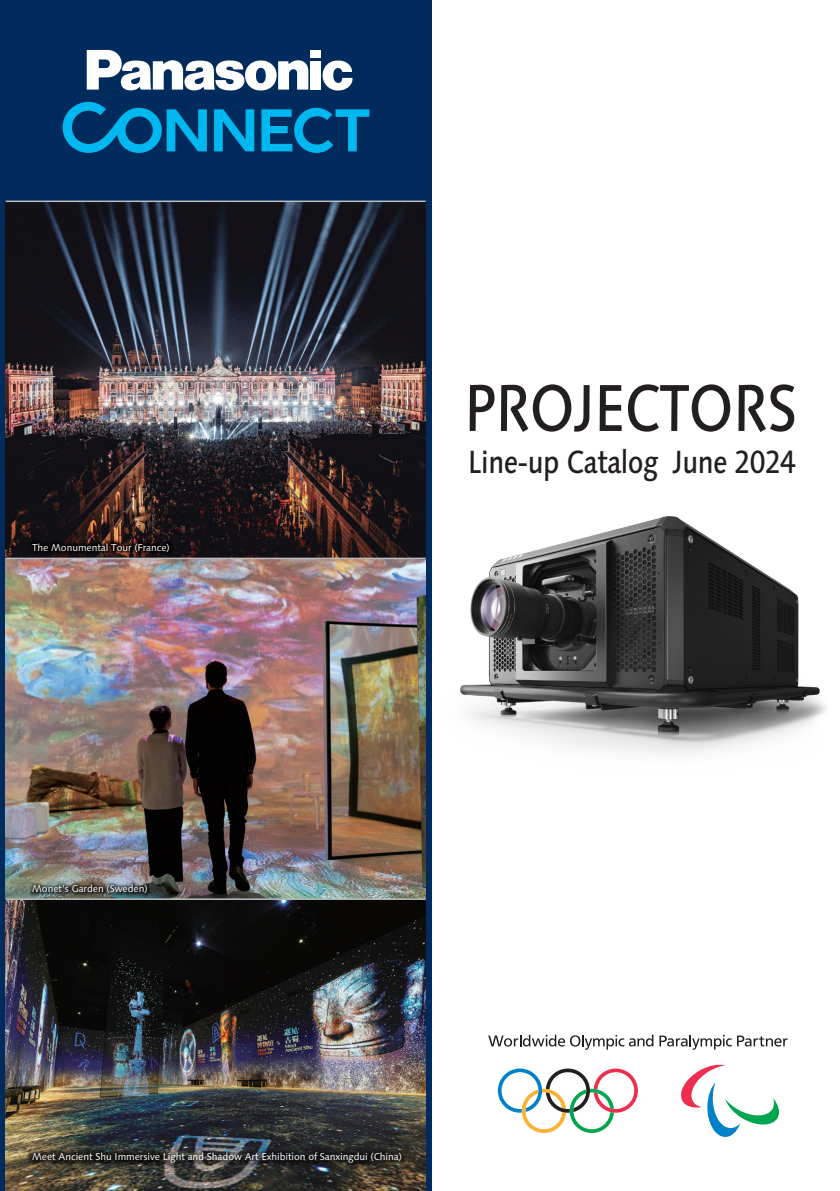
<style>
.page{position:relative;width:840px;height:1191px;background:#fff}
.page>*{position:absolute;margin:0;border:0;box-sizing:border-box;transform-origin:0 0}
.t1{font:500 66px "Syntax Next LT Pro";letter-spacing:-.025em;color:#231f20;scale:.84 1}
.t2{font:500 32px "Syntax Next LT Pro";letter-spacing:-.02em;color:#231f20;scale:.85 1}
.t3{font:10px "Syntax Next LT Pro";letter-spacing:-.01em;color:#fff}
</style>
<div class="page">
<img style="left:431px;top:467px;width:395px;height:316px">
<svg style="left:497px;top:1068px;width:140px;height:65px"></svg>
<svg style="left:681px;top:1064px;width:98px;height:73px"></svg>
<svg style="left:488px;top:1034px;width:165px;height:15px"></svg>
<svg style="left:659px;top:1034px;width:128px;height:15px"></svg>
<div style="left:0;top:0;width:431px;height:1191px;background:#002b5c"></div>
<img style="left:6px;top:202px;width:419px;height:989px">
<div style="left:310px;top:50px;width:11px;height:7px;background:#fff"></div>
<svg style="left:322px;top:60px;width:30px;height:31px"></svg>
<div style="left:310px;top:61px;width:11px;height:29px;background:#fff"></div>
<svg style="left:87px;top:50px;width:221px;height:41px"></svg>
<svg style="left:214px;top:109px;width:40px;height:42px"></svg>
<svg style="left:261px;top:108px;width:108px;height:45px"></svg>
<svg style="left:63px;top:102px;width:144px;height:51px"></svg>
<hr style="left:6px;top:200px;width:419px;height:2px;background:#bcbdc0">
<img style="left:28px;top:538px;width:147px;height:19px">
<img style="left:31px;top:541px;width:141px;height:15px">
<img style="left:27px;top:1147px;width:382px;height:23px">
<img style="left:30px;top:1149px;width:377px;height:19px">
<hr style="left:6px;top:557px;width:419px;height:2px;background:#bcbdc0">
<hr style="left:6px;top:898px;width:419px;height:2px;background:#bcbdc0">
<img style="left:28px;top:879px;width:125px;height:20px">
<img style="left:31px;top:882px;width:119px;height:15px">
<p class="t3" style="left:32px;top:541px;width:139px">The Monumental Tour (France)</p>
<h1 class="t1" style="left:463px;top:366px;width:399px">PROJECTORS</h1>
<h2 class="t2" style="left:467px;top:441px;width:387px">Line-up Catalog June 2024</h2>
<p class="t3" style="left:32px;top:882px;width:117px">Monet’s Garden (Sweden)</p>
<p class="t3" style="left:32px;top:1150px;width:371px">Meet Ancient Shu Immersive Light and Shadow Art Exhibition of Sanxingdui (China)</p>
</div>
